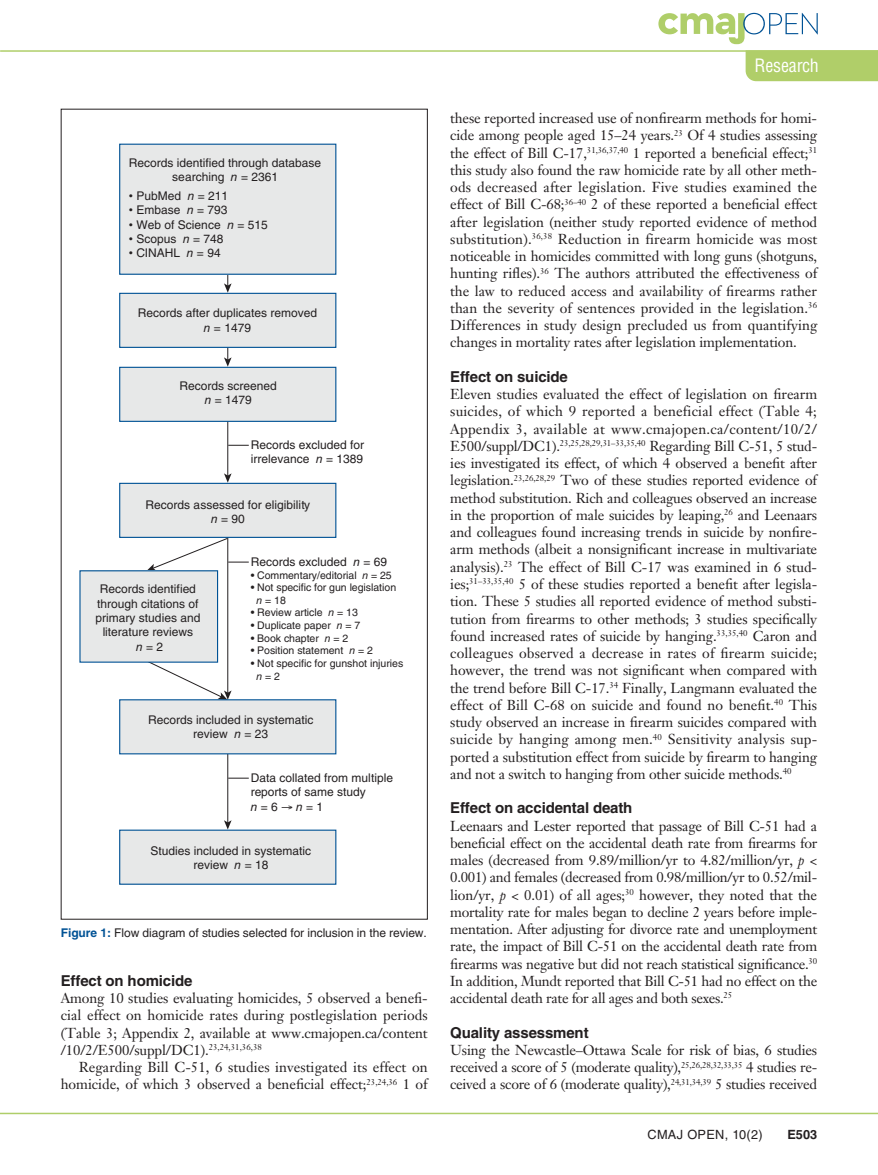
<style>
.page{position:relative;width:878px;height:1175px;background:#fff}
.page>*{position:absolute;margin:0;border:0;box-sizing:border-box;transform-origin:0 0}
.t1{font:condensed 18px "Helvetica LT Std";letter-spacing:-.01em;color:#fff}
.t2{font:700 15px "Helvetica LT Std";letter-spacing:-.01em;color:#231f20}
.t3{font:14.25px/17.2px "Janson Text LT Std";letter-spacing:-.01em;color:#231f20;text-align:justify}
.t4{font:12.75px "Helvetica LT Std";letter-spacing:.025em;color:#231f20}
.t5{font:700 12.75px "Helvetica LT Std";color:#231f20}
.t6{font:12px/14.4px "Helvetica LT Std";color:#231f20;text-align:center}
.t7{font:10.5px/12.6px "Helvetica LT Std";letter-spacing:-.005em;color:#231f20}
.s1{font-style:italic}
.s2{font-family:"Arial"}
.s3{font-weight:700;color:#005295}
</style>
<div class="page">
<hr style="left:0;top:1112px;width:878px;height:2px;background:#afce69">
<svg style="left:658px;top:13px;width:159px;height:31px"></svg>
<hr style="left:0;top:50px;width:878px;height:2px;background:#afce69">
<div style="left:745px;top:50px;width:133px;height:31px;background:#b0ce69"></div>
<hr style="left:227px;top:420px;width:1px;height:56px;background:#231f20">
<svg style="left:224px;top:275px;width:7px;height:18px"></svg>
<svg style="left:224px;top:348px;width:7px;height:19px"></svg>
<hr style="left:227px;top:754px;width:1px;height:69px;background:#231f20">
<svg style="left:224px;top:820px;width:7px;height:9px"></svg>
<div style="left:120px;top:144px;width:216px;height:130px;background:#e7e8e8"></div>
<div style="left:119px;top:144px;width:217px;height:131px;border:1px solid #005295"></div>
<div style="left:119px;top:293px;width:217px;height:55px;background:#e7e8e8;border:1px solid #005295"></div>
<div style="left:119px;top:483px;width:217px;height:55px;background:#e7e8e8;border:1px solid #005295"></div>
<div style="left:119px;top:699px;width:217px;height:55px;background:#e7e8e8"></div>
<div style="left:119px;top:367px;width:217px;height:55px;background:#e7e8e8;border:1px solid #005295"></div>
<div style="left:120px;top:830px;width:216px;height:54px;background:#e7e8e8"></div>
<svg style="left:146px;top:444px;width:103px;height:335px"></svg>
<div style="left:80px;top:571px;width:137px;height:91px;background:#e7e8e8"></div>
<p class="t6" style="left:129px;top:155px;width:194px">Records identified through database searching <span class="s1">n</span> = 2361</p>
<p class="t6" style="left:129px;top:188px;width:101px"><span class="s2">•</span> PubMed <span class="s1">n</span> = 211</p>
<p class="t6" style="left:129px;top:203px;width:100px"><span class="s2">•</span> Embase <span class="s1">n</span> = 793</p>
<p class="t6" style="left:129px;top:217px;width:140px"><span class="s2">•</span> Web of Science <span class="s1">n</span> = 515</p>
<p class="t6" style="left:129px;top:231px;width:96px"><span class="s2">•</span> Scopus <span class="s1">n</span> = 748</p>
<p class="t6" style="left:129px;top:246px;width:93px"><span class="s2">•</span> CINAHL <span class="s1">n</span> = 94</p>
<p class="t6" style="left:138px;top:306px;width:181px">Records after duplicates removed <span class="s1">n</span> = 1479</p>
<p class="t6" style="left:179px;top:378px;width:99px">Records screened <span class="s1">n</span> = 1479</p>
<p class="t6" style="left:251px;top:437px;width:115px;text-align:left">Records excluded for irrelevance <span class="s1">n</span> = 1389</p>
<p class="t6" style="left:145px;top:497px;width:166px">Records assessed for eligibility <span class="s1">n</span> = 90</p>
<p class="t6" style="left:251px;top:554px;width:138px">Records excluded <span class="s1">n</span> = 69</p>
<p class="t7" style="left:251px;top:568px;width:142px">• Commentary/editorial <span class="s1">n</span> = 25</p>
<p class="t7" style="left:256px;top:581px;width:141px;text-indent:-6px">• Not specific for gun legislation <span class="s1">n</span> = 18</p>
<p class="t7" style="left:251px;top:606px;width:109px">• Review article <span class="s1">n</span> = 13</p>
<p class="t7" style="left:251px;top:619px;width:111px">• Duplicate paper <span class="s1">n</span> = 7</p>
<p class="t7" style="left:251px;top:631px;width:99px">• Book chapter <span class="s1">n</span> = 2</p>
<p class="t7" style="left:251px;top:644px;width:124px">• Position statement <span class="s1">n</span> = 2</p>
<p class="t7" style="left:256px;top:657px;width:148px;text-indent:-6px">• Not specific for gunshot injuries <span class="s1">n</span> = 2</p>
<p class="t6" style="left:148px;top:712px;width:167px">Records included in systematic review <span class="s1">n</span> = 23</p>
<p class="t6" style="left:96px;top:582px;width:106px">Records identified through citations of primary studies and literature reviews<br><span class="s1">n</span> = 2</p>
<p class="t6" style="left:251px;top:770px;width:144px;text-align:left">Data collated from multiple reports of same study<br><span class="s1">n</span> = 6 → <span class="s1">n</span> = 1</p>
<p class="t6" style="left:150px;top:843px;width:162px">Studies included in systematic review <span class="s1">n</span> = 18</p>
<p class="t6" style="left:61px;top:925px;width:367px"><span class="s3">Figure 1:</span> Flow diagram of studies selected for inclusion in the review.</p>
<p class="t2" style="left:61px;top:971px;width:133px">Effect on homicide</p>
<p class="t3" style="left:61px;top:989px;width:368px">Among 10 studies evaluating homicides, 5 observed a benefi&shy;cial effect on homicide rates during postlegislation periods (Table 3; Appendix 2, available at www.cmajopen.ca/content /10/2/E500/suppl/DC1).<sup>23,24,31,36,38</sup></p>
<p class="t3" style="left:61px;top:1058px;width:368px;text-align:right">Regarding Bill C-51, 6 studies investigated its effect on homicide, of which 3 observed a beneficial effect;<sup>23,24,36</sup> 1 of</p>
<p class="t1" style="left:754px;top:54px;width:66px">Research</p>
<p class="t3" style="left:450px;top:109px;width:369px">these reported increased use of nonfirearm methods for homi&shy;cide among people aged 15–24 years.<sup>23</sup> Of 4 studies assessing the effect of Bill C-17,<sup>31,36,37,40</sup> 1 reported a beneficial effect;<sup>31 </sup>this study also found the raw homicide rate by all other meth&shy;ods decreased after legislation. Five studies examined the effect of Bill C-68;<sup>36–40</sup> 2 of these reported a beneficial effect after legislation (neither study reported evidence of method substitution).<sup>36,38</sup> Reduction in firearm homicide was most noticeable in homicides committed with long guns (shotguns, hunting rifles).<sup>36</sup> The authors attributed the effectiveness of the law to reduced access and availability of firearms rather than the severity of sentences provided in the legislation.<sup>36<br></sup>Differences in study design precluded us from quantifying changes in mortality rates after legislation implementation.</p>
<p class="t2" style="left:450px;top:367px;width:119px">Effect on suicide</p>
<p class="t3" style="left:450px;top:385px;width:368px">Eleven studies evaluated the effect of legislation on firearm suicides, of which 9 reported a beneficial effect (Table 4; Appendix 3, available at www.cmajopen.ca/content/10/2/ E500/suppl/DC1).<sup>23,25,28,29,31–33,35,40</sup> Regarding Bill C-51, 5 stud&shy;ies investigated its effect, of which 4 observed a benefit after legislation.<sup>23,26,28,29</sup> Two of these studies reported evidence of method substitution. Rich and colleagues observed an increase in the proportion of male suicides by leaping,<sup>26</sup> and Leenaars and colleagues found increasing trends in suicide by nonfire&shy;arm methods (albeit a nonsignificant increase in multivariate analysis).<sup>23</sup> The effect of Bill C-17 was examined in 6 stud&shy;ies;<sup>31–33,35,40</sup> 5 of these studies reported a benefit after legisla&shy;tion. These 5 studies all reported evidence of method substi&shy;tution from firearms to other methods; 3 studies specifically found increased rates of suicide by hanging.<sup>33,35,40</sup> Caron and colleagues observed a decrease in rates of firearm suicide; however, the trend was not significant when compared with the trend before Bill C-17.<sup>34</sup> Finally, Langmann evaluated the effect of Bill C-68 on suicide and found no benefit.<sup>40</sup> This study observed an increase in firearm suicides compared with suicide by hanging among men.<sup>40</sup> Sensitivity analysis sup&shy;ported a substitution effect from suicide by firearm to hanging and not a switch to hanging from other suicide methods.<sup>40</sup></p>
<p class="t2" style="left:450px;top:799px;width:184px">Effect on accidental death</p>
<p class="t3" style="left:450px;top:817px;width:368px">Leenaars and Lester reported that passage of Bill C-51 had a beneficial effect on the accidental death rate from firearms for males (decreased from 9.89/million/yr to 4.82/million/yr, <span class="s1">p</span> &lt; 0.001) and females (decreased from 0.98/million/yr to 0.52/mil&shy;lion/yr, <span class="s1">p</span> &lt; 0.01) of all ages;<sup>30</sup> however, they noted that the mortality rate for males began to decline 2 years before imple&shy;mentation. After adjusting for divorce rate and unemployment rate, the impact of Bill C-51 on the accidental death rate from firearms was negative but did not reach statistical significance.<sup>30<br></sup>In addition, Mundt reported that Bill C-51 had no effect on the accidental death rate for all ages and both sexes.<sup>25</sup></p>
<p class="t2" style="left:450px;top:1023px;width:140px">Quality assessment</p>
<p class="t3" style="left:450px;top:1041px;width:368px">Using the Newcastle–Ottawa Scale for risk of bias, 6 studies received a score of 5 (moderate quality),<sup>25,26,28,32,33,35</sup> 4 studies re&shy;ceived a score of 6 (moderate quality),<sup>24,31,34,39</sup> 5 studies received</p>
<p class="t4" style="left:647px;top:1127px;width:117px">CMAJ OPEN, 10(2)</p>
<p class="t5" style="left:787px;top:1126px;width:31px">E503</p>
</div>
